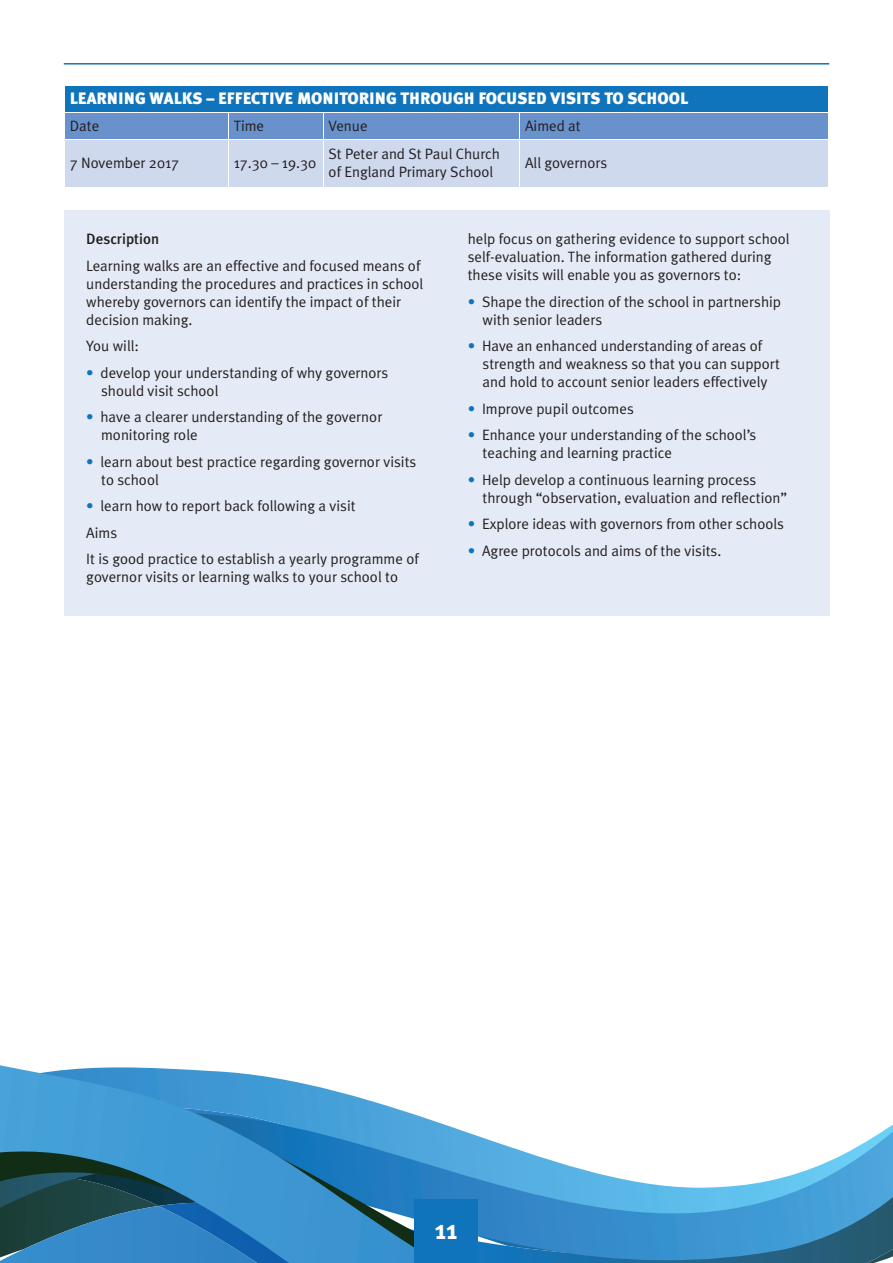
<style>
.page{position:relative;width:893px;height:1263px;background:#fff}
.page>*{position:absolute;margin:0;border:0;box-sizing:border-box;transform-origin:0 0}
.t1{font:700 27px "Meta Plus";color:#fff}
.t2{font:900 16.5px "Meta Plus";color:#fff}
.t3{font:15px/18px "Meta Plus Normal";color:#231f20}
.t4{font:500 15px "Meta Plus";color:#231f20}
.s1{color:#1074bc}
</style>
<div class="page">
<svg style="left:508px;top:1124px;width:385px;height:139px"></svg>
<svg style="left:463px;top:1131px;width:45px;height:132px;background:#4b9bd2"></svg>
<svg style="left:0;top:1065px;width:463px;height:198px;background:#4790be"></svg>
<div style="left:415px;top:1199px;width:63px;height:64px;background:#1074bc"></div>
<hr style="left:64px;top:63px;width:765px;height:2px;background:#1074bc">
<div style="left:64px;top:210px;width:765px;height:405px;background:#e5ebf6"></div>
<div style="left:65px;top:87px;width:763px;height:25px;background:#1074bc"></div>
<div style="left:65px;top:114px;width:163px;height:25px;background:#6992cc"></div>
<div style="left:229px;top:114px;width:94px;height:25px;background:#6992cc"></div>
<div style="left:324px;top:114px;width:195px;height:25px;background:#6992cc"></div>
<div style="left:520px;top:114px;width:308px;height:25px;background:#6992cc"></div>
<div style="left:65px;top:141px;width:163px;height:46px;background:#cfd9ee"></div>
<div style="left:229px;top:141px;width:94px;height:46px;background:#cfd9ee"></div>
<div style="left:324px;top:141px;width:195px;height:46px;background:#cfd9ee"></div>
<div style="left:520px;top:141px;width:308px;height:46px;background:#cfd9ee"></div>
<p class="t2" style="left:70px;top:89px;width:620px">LEARNING WALKS – EFFECTIVE MONITORING THROUGH FOCUSED VISITS TO SCHOOL</p>
<p class="t3" style="left:70px;top:116px;width:31px">Date</p>
<p class="t3" style="left:234px;top:116px;width:32px">Time</p>
<p class="t3" style="left:329px;top:116px;width:41px">Venue</p>
<p class="t3" style="left:525px;top:116px;width:57px">Aimed at</p>
<p class="t3" style="left:70px;top:154px;width:111px">7 November 2017</p>
<p class="t3" style="left:234px;top:154px;width:84px">17.30 – 19.30</p>
<p class="t3" style="left:329px;top:145px;width:173px">St Peter and St Paul Church of England Primary School</p>
<p class="t3" style="left:525px;top:154px;width:84px">All governors</p>
<p class="t4" style="left:86px;top:230px;width:74px">Description</p>
<p class="t3" style="left:86px;top:257px;width:339px">Learning walks are an effective and focused means of understanding the procedures and practices in school whereby governors can identify the impact of their decision making.</p>
<p class="t3" style="left:86px;top:337px;width:54px">You will:</p>
<p class="t3" style="left:101px;top:364px;width:289px;text-indent:-15px"><span class="s1">•</span> develop your understanding of why governors should visit school</p>
<p class="t3" style="left:101px;top:408px;width:283px;text-indent:-15px"><span class="s1">•</span> have a clearer understanding of the governor monitoring role</p>
<p class="t3" style="left:101px;top:453px;width:317px;text-indent:-15px"><span class="s1">•</span> learn about best practice regarding governor visits to school</p>
<p class="t3" style="left:86px;top:493px;width:334px;line-height:26.5px"><span class="s1">•</span> learn how to report back following a visit<br>Aims<br>It is good practice to establish a yearly programme of</p>
<p class="t3" style="left:86px;top:568px;width:313px">governor visits or learning walks to your school to</p>
<p class="t3" style="left:468px;top:230px;width:323px">help focus on gathering evidence to support school self-evaluation. The information gathered during these visits will enable you as governors to:</p>
<p class="t3" style="left:483px;top:293px;width:300px;text-indent:-15px"><span class="s1">•</span> Shape the direction of the school in partnership with senior leaders</p>
<p class="t3" style="left:483px;top:337px;width:299px;text-indent:-15px"><span class="s1">•</span> Have an enhanced understanding of areas of strength and weakness so that you can support and hold to account senior leaders effectively</p>
<p class="t3" style="left:468px;top:400px;width:168px"><span class="s1">•</span> Improve pupil outcomes</p>
<p class="t3" style="left:483px;top:426px;width:275px;text-indent:-15px"><span class="s1">•</span> Enhance your understanding of the school’s teaching and learning practice</p>
<p class="t3" style="left:483px;top:471px;width:306px;text-indent:-15px"><span class="s1">•</span> Help develop a continuous learning process through “observation, evaluation and reflection”</p>
<p class="t3" style="left:468px;top:515px;width:318px"><span class="s1">•</span> Explore ideas with governors from other schools</p>
<p class="t3" style="left:468px;top:542px;width:255px"><span class="s1">•</span> Agree protocols and aims of the visits.</p>
<h1 class="t1" style="left:435px;top:1214px;width:24px">11</h1>
</div>
